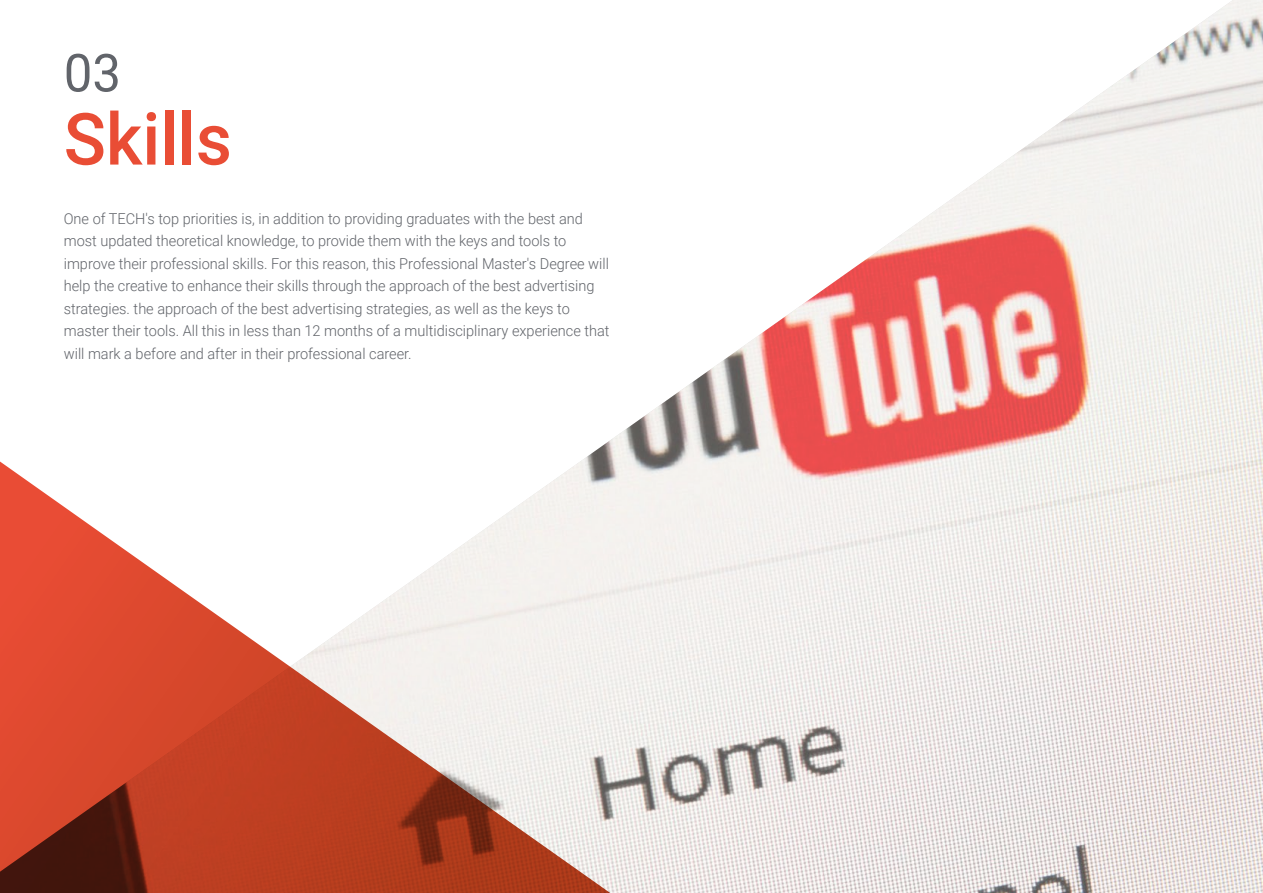
<style>
.page{position:relative;width:1263px;height:893px;background:#fff}
.page>*{position:absolute;margin:0;border:0;box-sizing:border-box;transform-origin:0 0}
.t1{font:500 72px "Roboto";color:#e94d35}
.t2{font:52.5px "Roboto";color:#61646a}
.t3{font:300 15px/22.5px "Roboto";color:#61646a}
</style>
<div class="page">
<img style="left:602px;top:0;width:661px;height:893px">
<svg style="left:0;top:446px;width:640px;height:447px"></svg>
<h2 class="t2" style="left:64px;top:36px;width:59px">03</h2>
<h1 class="t1" style="left:64px;top:89px;width:170px">Skills</h1>
<p class="t3" style="left:64px;top:207px;width:547px">One of TECH's top priorities is, in addition to providing graduates with the best and most updated theoretical knowledge, to provide them with the keys and tools to improve their professional skills. For this reason, this Professional Master's Degree will help the creative to enhance their skills through the approach of the best advertising strategies. the approach of the best advertising strategies, as well as the keys to master their tools. All this in less than 12 months of a multidisciplinary experience that will mark a before and after in their professional career.</p>
</div>
